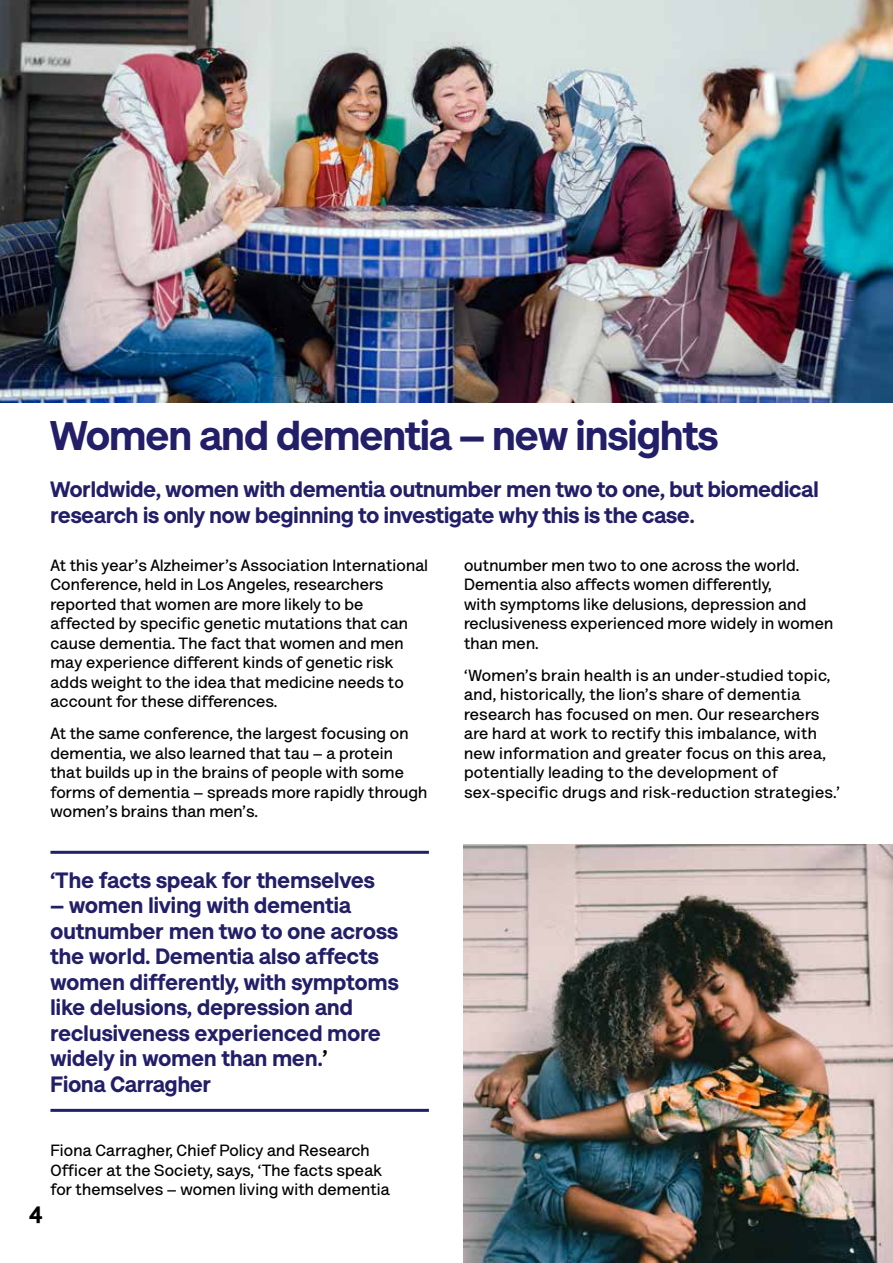
<style>
.page{position:relative;width:893px;height:1263px;background:#fff}
.page>*{position:absolute;margin:0;border:0;box-sizing:border-box;transform-origin:0 0}
.t1{font:900 42px "AS Lettera Text";letter-spacing:-.01em;color:#221e67}
.t2{font:900 24px "AS Lettera Text";color:#000}
.t3{font:900 22.5px/25.5px "AS Lettera Text";letter-spacing:.01em;color:#221e67}
.t4{font:700 16.5px/19.5px "AS Lettera Text";letter-spacing:.01em;color:#000}
.s1{color:#000}
</style>
<div class="page">
<img style="left:463px;top:844px;width:430px;height:419px">
<img style="left:0;top:0;width:893px;height:402px">
<hr style="left:50px;top:851px;width:379px;height:3px;background:#221e67">
<hr style="left:50px;top:1109px;width:379px;height:3px;background:#221e67">
<h1 class="t1" style="left:50px;top:401px;width:669px">Women and dementia – new insights</h1>
<h3 class="t3" style="left:50px;top:475px;width:770px">Worldwide, women with dementia outnumber men two to one, but biomedical research is only now beginning to investigate why this is the case.</h3>
<p class="t4" style="left:50px;top:554px;width:379px">At this year’s Alzheimer’s Association International Conference, held in Los Angeles, researchers reported that women are more likely to be affected by specific genetic mutations that can cause dementia. The fact that women and men may experience different kinds of genetic risk adds weight to the idea that medicine needs to account for these differences.</p>
<p class="t4" style="left:50px;top:723px;width:378px">At the same conference, the largest focusing on dementia, we also learned that tau – a protein that builds up in the brains of people with some forms of dementia – spreads more rapidly through women’s brains than men’s.</p>
<h3 class="t3" style="left:50px;top:865px;width:326px">‘The facts speak for themselves</h3>
<h3 class="t3" style="left:50px;top:891px;width:350px">– women living with dementia outnumber men two to one across the world. Dementia also affects women differently, with symptoms like delusions, depression and reclusiveness experienced more widely in women than men.<span class="s1">’<br></span>Fiona Carragher</h3>
<h2 class="t2" style="left:29px;top:1195px;width:15px">4</h2>
<p class="t4" style="left:50px;top:1140px;width:341px">Fiona Carragher, Chief Policy and Research<br>Officer at the Society, says, ‘The facts speak for themselves – women living with dementia</p>
<p class="t4" style="left:464px;top:554px;width:371px">outnumber men two to one across the world.<br>Dementia also affects women differently,<br>with symptoms like delusions, depression and reclusiveness experienced more widely in women than men.</p>
<p class="t4" style="left:464px;top:664px;width:377px">‘Women’s brain health is an under-studied topic, and, historically, the lion’s share of dementia research has focused on men. Our researchers are hard at work to rectify this imbalance, with new information and greater focus on this area, potentially leading to the development of sex-specific drugs and risk-reduction strategies.’</p>
</div>
